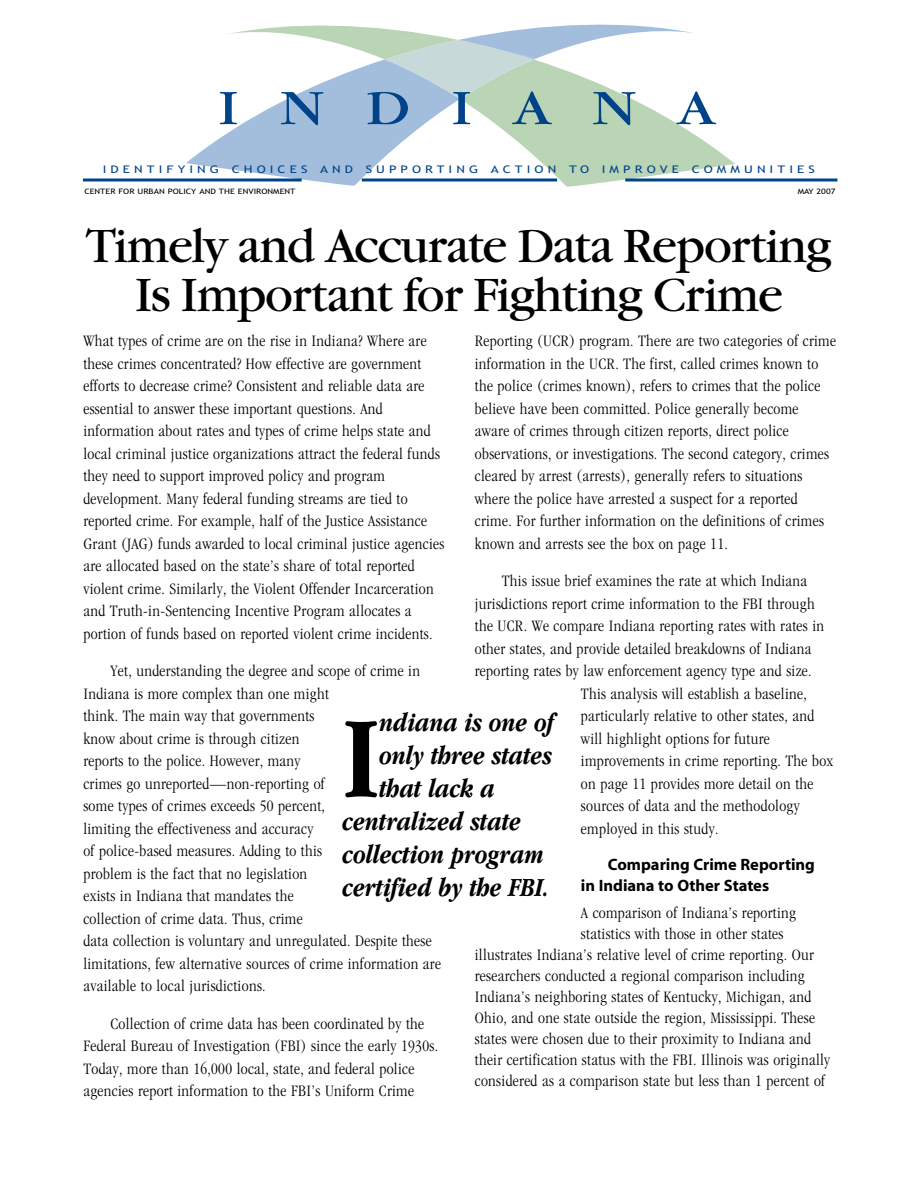
<style>
.page{position:relative;width:918px;height:1188px;background:#fff}
.page>*{position:absolute;margin:0;border:0;box-sizing:border-box;transform-origin:0 0}
.t1{font:700 condensed 120.45px "Garamond IT Cby BT";color:#000}
.t2{font:48px/49.5px "Garamond Itc T";letter-spacing:-.04em;color:#000;text-align:center}
.t3{font:48px "Garamond Itc T";letter-spacing:.705em;color:#004389;scale:1.2 1}
.t4{font:italic 700 condensed 27px "Garamond IT Cby BT";color:#000}
.t5{font:300 condensed 16.5px/22.5px "ITC Garamond Std";letter-spacing:.02em;color:#000}
.t6{font:700 16.5px/21px "Myriad";color:#000}
.t7{font:10.5px "Trebuchet MS";letter-spacing:.305em;color:#004389;scale:1.28 1}
.t8{font:7.5px "Trebuchet MS";color:#000;scale:1.2 1}
</style>
<div class="page">
<svg style="left:186px;top:24px;width:549px;height:163px"></svg>
<hr style="left:362px;top:178px;width:195px;height:3px;background:#004389">
<hr style="left:625px;top:178px;width:212px;height:3px;background:#004389">
<hr style="left:83px;top:178px;width:219px;height:3px;background:#004389">
<h2 class="t3" style="left:218px;top:79px;width:416px">INDIANA</h2>
<p class="t7" style="left:103px;top:163px;width:558px">IDENTIFYING CHOICES AND SUPPORTING ACTION TO IMPROVE COMMUNITIES</p>
<p class="t8" style="left:84px;top:187px;width:177px">CENTER FOR URBAN POLICY AND THE ENVIRONMENT</p>
<p class="t8" style="left:798px;top:187px;width:33px">MAY 2007</p>
<h2 class="t2" style="left:86px;top:220px;width:748px">Timely and Accurate Data Reporting<br>Is Important for Fighting Crime</h2>
<p class="t5" style="left:475px;top:331px;width:363px">Reporting (UCR) program. There are two categories of crime information in the UCR. The first, called crimes known to the police (crimes known), refers to crimes that the police believe have been committed. Police generally become aware of crimes through citizen reports, direct police observations, or investigations. The second category, crimes cleared by arrest (arrests), generally refers to situations where the police have arrested a suspect for a reported crime. For further information on the definitions of crimes known and arrests see the box on page 11.</p>
<p class="t5" style="left:502px;top:571px;width:307px">This issue brief examines the rate at which Indiana</p>
<p class="t5" style="left:475px;top:593px;width:341px">jurisdictions report crime information to the FBI through</p>
<p class="t5" style="left:475px;top:616px;width:351px">the UCR. We compare Indiana reporting rates with rates in</p>
<p class="t5" style="left:475px;top:638px;width:338px">other states, and provide detailed breakdowns of Indiana</p>
<p class="t5" style="left:475px;top:661px;width:338px">reporting rates by law enforcement agency type and size.</p>
<p class="t5" style="left:581px;top:683px;width:227px">This analysis will establish a baseline,</p>
<p class="t5" style="left:581px;top:706px;width:235px">particularly relative to other states, and</p>
<p class="t5" style="left:581px;top:728px;width:190px">will highlight options for future</p>
<p class="t5" style="left:581px;top:751px;width:254px">improvements in crime reporting. The box</p>
<p class="t5" style="left:581px;top:773px;width:234px">on page 11 provides more detail on the</p>
<p class="t5" style="left:581px;top:796px;width:220px">sources of data and the methodology</p>
<p class="t5" style="left:581px;top:818px;width:139px">employed in this study.</p>
<p class="t6" style="left:581px;top:855px;width:236px;text-indent:27px">Comparing Crime Reporting in Indiana to Other States</p>
<p class="t5" style="left:581px;top:903px;width:217px">A comparison of Indiana’s reporting</p>
<p class="t5" style="left:581px;top:924px;width:204px">statistics with those in other states</p>
<p class="t5" style="left:475px;top:945px;width:341px">illustrates Indiana’s relative level of crime reporting. Our</p>
<p class="t5" style="left:475px;top:966px;width:331px">researchers conducted a regional comparison including</p>
<p class="t5" style="left:475px;top:987px;width:338px">Indiana’s neighboring states of Kentucky, Michigan, and</p>
<p class="t5" style="left:475px;top:1008px;width:342px">Ohio, and one state outside the region, Mississippi. These</p>
<p class="t5" style="left:475px;top:1029px;width:338px">states were chosen due to their proximity to Indiana and</p>
<p class="t5" style="left:475px;top:1050px;width:357px">their certification status with the FBI. Illinois was originally</p>
<p class="t5" style="left:475px;top:1071px;width:352px">considered as a comparison state but less than 1 percent of</p>
<p class="t5" style="left:83px;top:331px;width:363px">What types of crime are on the rise in Indiana? Where are these crimes concentrated? How effective are government efforts to decrease crime? Consistent and reliable data are essential to answer these important questions. And information about rates and types of crime helps state and local criminal justice organizations attract the federal funds they need to support improved policy and program development. Many federal funding streams are tied to reported crime. For example, half of the Justice Assistance Grant (JAG) funds awarded to local criminal justice agencies are allocated based on the state’s share of total reported violent crime. Similarly, the Violent Offender Incarceration and Truth-in-Sentencing Incentive Program allocates a portion of funds based on reported violent crime incidents.</p>
<p class="t5" style="left:83px;top:661px;width:359px;text-indent:27px">Yet, understanding the degree and scope of crime in Indiana is more complex than one might<br>think. The main way that governments<br>know about crime is through citizen<br>reports to the police. However, many<br>crimes go unreported—non-reporting of<br>some types of crimes exceeds 50 percent,<br>limiting the effectiveness and accuracy<br>of police-based measures. Adding to this<br>problem is the fact that no legislation<br>exists in Indiana that mandates the<br>collection of crime data. Thus, crime<br>data collection is voluntary and unregulated. Despite these limitations, few alternative sources of crime information are available to local jurisdictions.</p>
<p class="t5" style="left:83px;top:1013px;width:356px;text-indent:27px">Collection of crime data has been coordinated by the Federal Bureau of Investigation (FBI) since the early 1930s.<br>Today, more than 16,000 local, state, and federal police agencies report information to the FBI’s Uniform Crime</p>
<h1 class="t1" style="left:343px;top:713px;width:38px">I</h1>
<h3 class="t4" style="left:380px;top:712px;width:176px">ndiana is one of</h3>
<h3 class="t4" style="left:380px;top:745px;width:174px">only three states</h3>
<h3 class="t4" style="left:380px;top:778px;width:117px">that lack a</h3>
<h3 class="t4" style="left:343px;top:811px;width:180px">centralized state</h3>
<h3 class="t4" style="left:343px;top:844px;width:203px">collection program</h3>
<h3 class="t4" style="left:343px;top:877px;width:209px">certified by the FBI.</h3>
</div>
